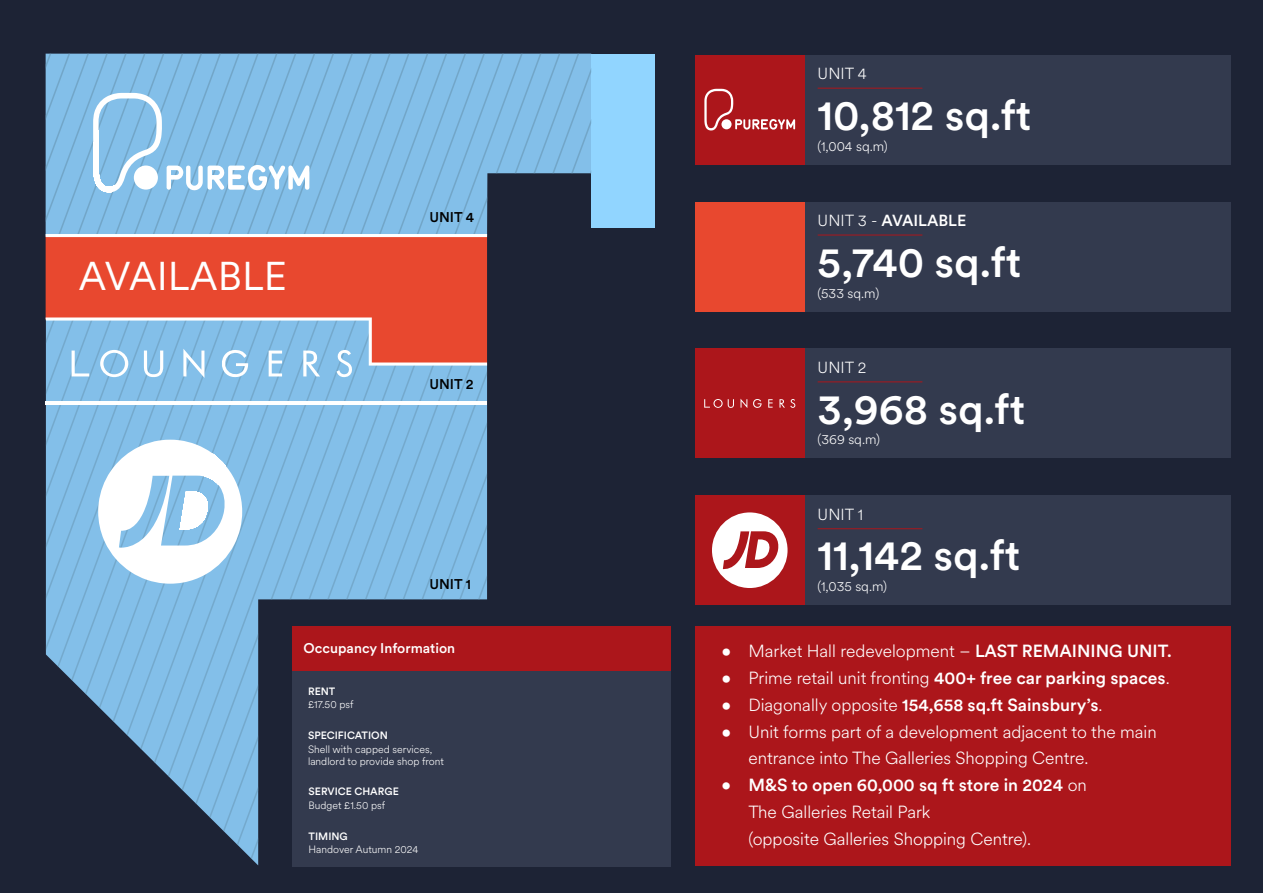
<style>
.page{position:relative;width:1263px;height:893px;background:#1d2335}
.page>*{position:absolute;margin:0;border:0;box-sizing:border-box;transform-origin:0 0}
.t1{font:500 42.45px "Circular XX";color:#fff}
.t2{font:39.75px "Circular XX";color:#fff}
.t3{font:300 17.4px/26.7px "Circular XX";color:#fff}
.t4{font:500 17.4px "Circular XX";color:#fff}
.t5{font:300 15.9px "Circular XX";color:#fff}
.t6{font:500 15.9px "Circular XX";color:#fff}
.t7{font:500 13.95px "Circular XX";color:#fff}
.t8{font:500 13.95px "Circular XX";color:#000}
.t9{font:300 13.5px "Circular XX";color:#fff}
.t10{font:300 10.5px/12.6px "Circular XX";color:#fff}
.t11{font:500 10.5px "Circular XX";color:#fff}
.s1{font-weight:300}
.s2{font-weight:500}
</style>
<div class="page">
<div style="left:46px;top:237px;width:441px;height:80px;background:#e8482f"></div>
<div style="left:591px;top:54px;width:63px;height:174px;background:#91d5ff"></div>
<svg style="left:46px;top:54px;width:545px;height:183px"></svg>
<svg style="left:46px;top:317px;width:441px;height:542px"></svg>
<div style="left:695px;top:55px;width:110px;height:110px;background:#ac161b"></div>
<div style="left:805px;top:55px;width:426px;height:110px;background:#333a4e"></div>
<svg style="left:704px;top:89px;width:91px;height:42px"></svg>
<hr style="left:818px;top:88px;width:104px;height:1px;background:#ac161b">
<div style="left:695px;top:348px;width:110px;height:110px;background:#ac161b"></div>
<div style="left:805px;top:348px;width:426px;height:110px;background:#333a4e"></div>
<svg style="left:740px;top:399px;width:21px;height:9px"></svg>
<svg style="left:704px;top:399px;width:30px;height:9px"></svg>
<svg style="left:768px;top:399px;width:5px;height:9px"></svg>
<svg style="left:779px;top:399px;width:16px;height:9px"></svg>
<hr style="left:818px;top:382px;width:104px;height:1px;background:#ac161b">
<div style="left:695px;top:202px;width:110px;height:109px;background:#e8482f"></div>
<div style="left:805px;top:202px;width:426px;height:109px;background:#333a4e"></div>
<hr style="left:818px;top:235px;width:104px;height:1px;background:#ac161b">
<div style="left:695px;top:495px;width:110px;height:110px;background:#ac161b"></div>
<div style="left:805px;top:495px;width:426px;height:110px;background:#333a4e"></div>
<svg style="left:712px;top:512px;width:75px;height:76px"></svg>
<hr style="left:818px;top:528px;width:104px;height:1px;background:#ac161b">
<div style="left:292px;top:671px;width:379px;height:195px;background:#333a4e"></div>
<div style="left:292px;top:626px;width:379px;height:45px;background:#ac161b"></div>
<div style="left:695px;top:626px;width:536px;height:239px;background:#ac161b"></div>
<h2 class="t2" style="left:78px;top:249px;width:210px">AVAILABLE</h2>
<p class="t8" style="left:429px;top:208px;width:46px">UNIT 4</p>
<p class="t8" style="left:429px;top:374px;width:46px">UNIT 2</p>
<p class="t5" style="left:818px;top:63px;width:51px">UNIT 4</p>
<h1 class="t1" style="left:818px;top:86px;width:215px">10,812 sq.ft</h1>
<p class="t9" style="left:818px;top:137px;width:72px">(1,004 sq.m)</p>
<p class="t6" style="left:818px;top:209px;width:150px"><span class="s1">UNIT 3 -</span> AVAILABLE</p>
<h1 class="t1" style="left:818px;top:233px;width:205px">5,740 sq.ft</h1>
<p class="t9" style="left:818px;top:284px;width:63px">(533 sq.m)</p>
<p class="t5" style="left:818px;top:356px;width:50px">UNIT 2</p>
<h1 class="t1" style="left:818px;top:380px;width:209px">3,968 sq.ft</h1>
<p class="t9" style="left:818px;top:431px;width:64px">(369 sq.m)</p>
<p class="t8" style="left:429px;top:575px;width:43px">UNIT 1</p>
<p class="t5" style="left:818px;top:503px;width:47px">UNIT 1</p>
<h1 class="t1" style="left:818px;top:527px;width:204px">11,142 sq.ft</h1>
<p class="t9" style="left:818px;top:577px;width:71px">(1,035 sq.m)</p>
<p class="t7" style="left:304px;top:638px;width:153px">Occupancy Information</p>
<p class="t3" style="left:721px;top:637px;width:452px">• Market Hall redevelopment – <span class="s2">LAST REMAINING UNIT.</span></p>
<p class="t3" style="left:721px;top:664px;width:450px">• Prime retail unit fronting <span class="s2">400+ free car parking spaces</span>.</p>
<p class="t4" style="left:721px;top:693px;width:382px"><span class="s1">• Diagonally opposite</span> 154,658 sq.ft Sainsbury’s<span class="s1">.</span></p>
<p class="t3" style="left:748px;top:717px;width:410px;text-indent:-27px">• Unit forms part of a development adjacent to the main entrance into The Galleries Shopping Centre.</p>
<p class="t3" style="left:748px;top:771px;width:340px;text-indent:-27px"><span class="s2">• M&amp;S to open 60,000 sq ft store in 2024</span> on<br>The Galleries Retail Park<br>(opposite Galleries Shopping Centre).</p>
<p class="t11" style="left:308px;top:684px;width:29px">RENT</p>
<p class="t10" style="left:308px;top:698px;width:47px">£17.50 psf</p>
<p class="t11" style="left:308px;top:728px;width:81px">SPECIFICATION</p>
<p class="t10" style="left:308px;top:742px;width:137px">Shell with capped services, landlord to provide shop front</p>
<p class="t11" style="left:309px;top:785px;width:92px">SERVICE CHARGE</p>
<p class="t10" style="left:309px;top:799px;width:78px">Budget £1.50 psf</p>
<p class="t11" style="left:309px;top:829px;width:41px">TIMING</p>
<p class="t10" style="left:309px;top:843px;width:111px">Handover Autumn 2024</p>
</div>
